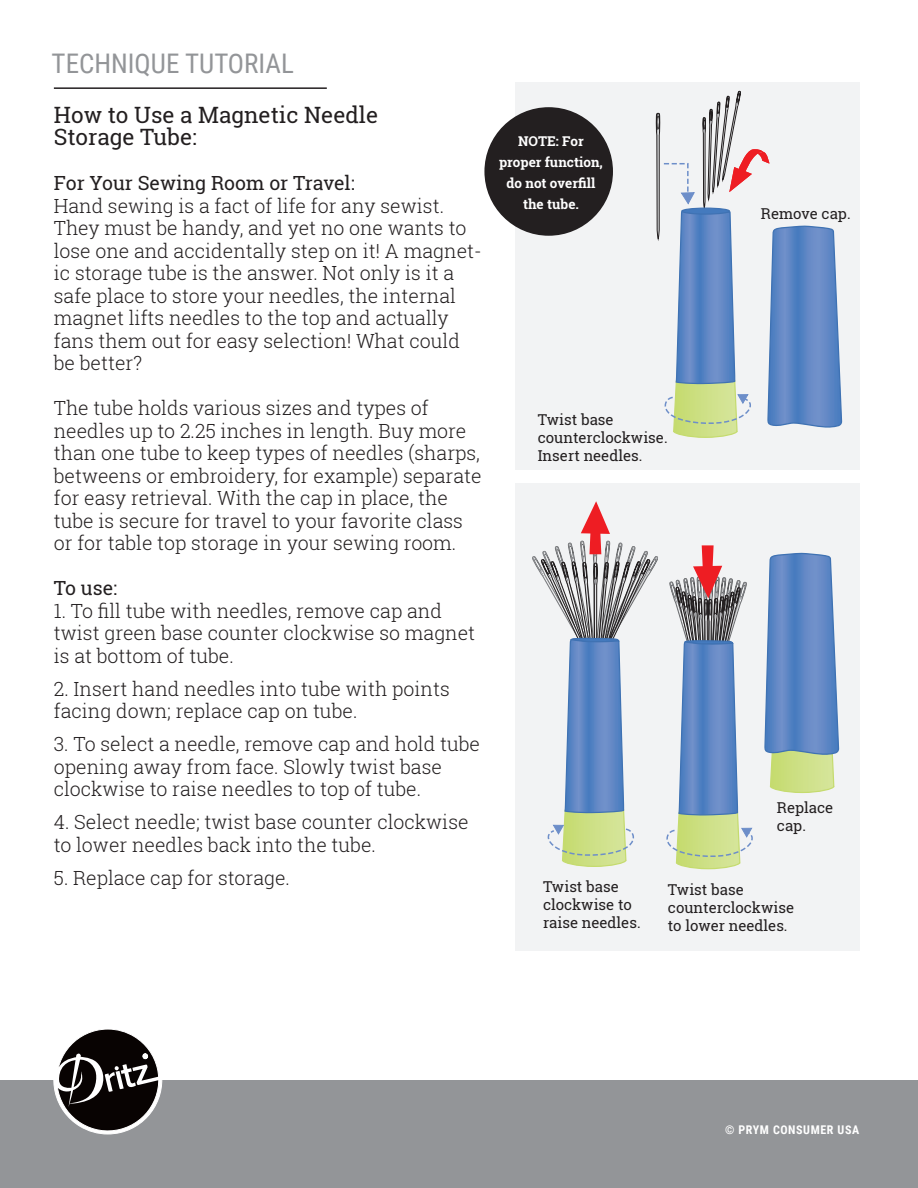
<style>
.page{position:relative;width:918px;height:1188px;background:#fff}
.page>*{position:absolute;margin:0;border:0;box-sizing:border-box;transform-origin:0 0}
.t1{font:27px "Roboto Condensed";color:#939598}
.t2{font:22.5px/22.5px "Roboto Slab";color:#231f20}
.t3{font:300 19.5px/22.5px "Roboto Slab";color:#231f20}
.t4{font:19.5px "Roboto Slab";color:#231f20}
.t5{font:15px/18px "Roboto Slab";color:#231f20}
.t6{font:700 13.5px/21px "Roboto Slab";color:#fff;text-align:center}
.t7{font:700 12px "Roboto Condensed";letter-spacing:.05em;color:#fff}
</style>
<div class="page">
<div style="left:0;top:1080px;width:918px;height:108px;background:#939598"></div>
<svg style="left:53px;top:1029px;width:110px;height:106px"></svg>
<hr style="left:54px;top:87px;width:273px;height:2px;background:#231f20">
<div style="left:516px;top:82px;width:344px;height:387px;background:#f2f3f4"></div>
<div style="left:516px;top:483px;width:344px;height:467px;background:#f2f3f4"></div>
<div style="left:484px;top:107px;width:129px;height:129px;background:#231f20;border-radius:50%"></div>
<svg style="left:656px;top:91px;width:187px;height:347px"></svg>
<svg style="left:532px;top:501px;width:308px;height:369px"></svg>
<h1 class="t1" style="left:52px;top:45px;width:244px">TECHNIQUE TUTORIAL</h1>
<p class="t2" style="left:54px;top:103px;width:326px">How to Use a Magnetic Needle<br>Storage Tube:</p>
<p class="t4" style="left:54px;top:170px;width:302px">For Your Sewing Room or Travel:</p>
<p class="t3" style="left:54px;top:194px;width:429px">Hand sewing is a fact of life for any sewist.<br>They must be handy, and yet no one wants to lose one and accidentally step on it! A magnet&shy;ic storage tube is the answer. Not only is it a safe place to store your needles, the internal magnet lifts needles to the top and actually fans them out for easy selection! What could be better?</p>
<p class="t3" style="left:54px;top:396px;width:429px">The tube holds various sizes and types of needles up to 2.25 inches in length. Buy more than one tube to keep types of needles (sharps, betweens or embroidery, for example) separate for easy retrieval. With the cap in place, the tube is secure for travel to your favorite class or for table top storage in your sewing room.</p>
<p class="t4" style="left:54px;top:575px;width:65px">To use:</p>
<p class="t3" style="left:54px;top:599px;width:423px">1. To fill tube with needles, remove cap and twist green base counter clockwise so magnet is at bottom of tube.</p>
<p class="t3" style="left:54px;top:677px;width:398px">2. Insert hand needles into tube with points facing down; replace cap on tube.</p>
<p class="t3" style="left:54px;top:732px;width:428px">3. To select a needle, remove cap and hold tube opening away from face. Slowly twist base clockwise to raise needles to top of tube.</p>
<p class="t3" style="left:54px;top:810px;width:416px">4. Select needle; twist base counter clockwise to lower needles back into the tube.</p>
<p class="t3" style="left:54px;top:866px;width:238px">5. Replace cap for storage.</p>
<p class="t6" style="left:499px;top:130px;width:105px">NOTE: For proper function, do not overfill the tube.</p>
<p class="t5" style="left:538px;top:411px;width:131px">Twist base counterclockwise.<br>Insert needles.</p>
<p class="t5" style="left:761px;top:204px;width:91px">Remove cap.</p>
<p class="t5" style="left:777px;top:798px;width:58px">Replace cap.</p>
<p class="t5" style="left:543px;top:877px;width:99px">Twist base clockwise to raise needles.</p>
<p class="t5" style="left:668px;top:880px;width:128px">Twist base counterclockwise to lower needles.</p>
<p class="t7" style="left:725px;top:1121px;width:136px">© PRYM CONSUMER USA</p>
</div>
